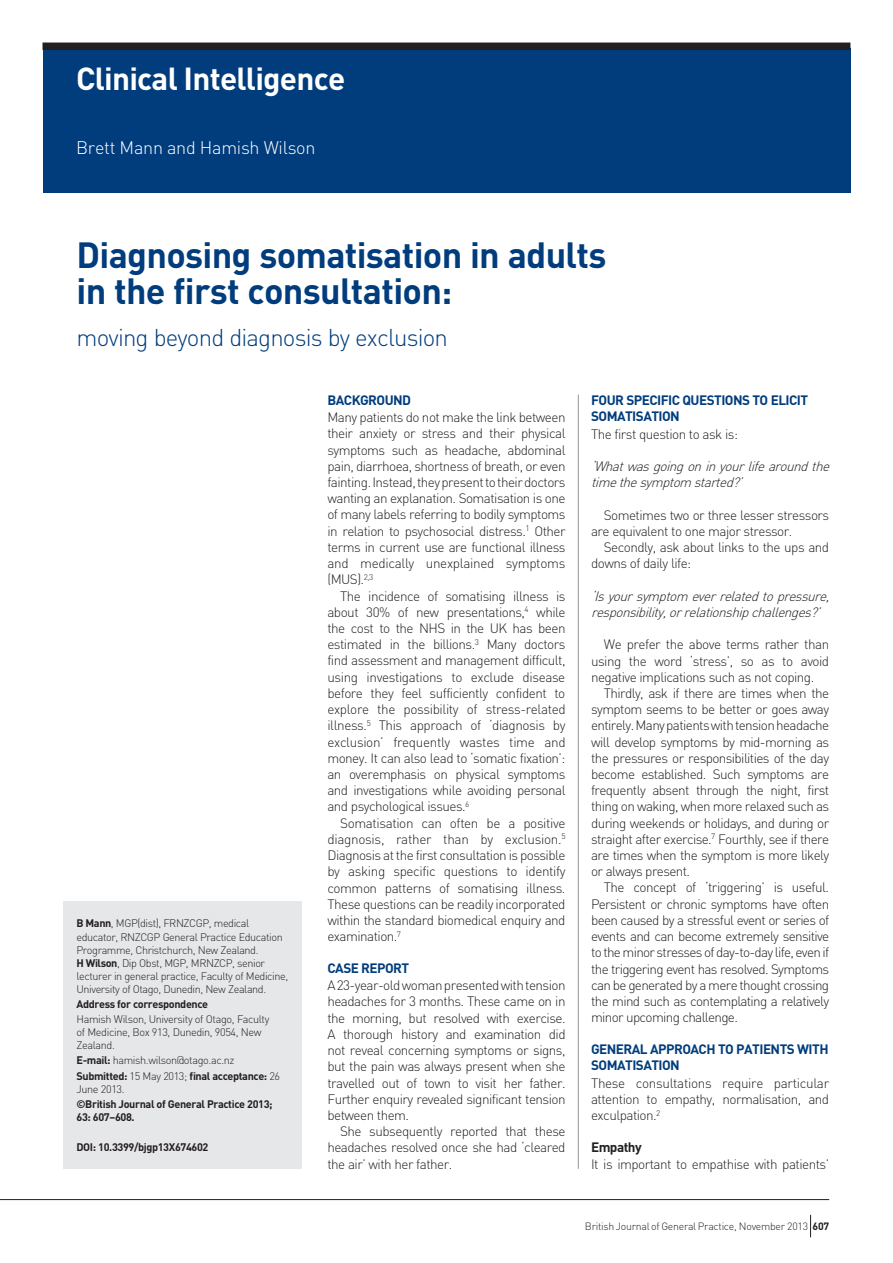
<style>
.page{position:relative;width:893px;height:1263px;background:#fff}
.page>*{position:absolute;margin:0;border:0;box-sizing:border-box;transform-origin:0 0}
.t1{font:700 36px/36px "DIN";letter-spacing:-.02em;color:#013d7d}
.t2{font:700 31.5px "DIN";letter-spacing:-.025em;color:#fff}
.t3{font:300 24px "DIN";letter-spacing:-.035em;color:#013d7d}
.t4{font:300 18px "DIN";letter-spacing:-.015em;color:#fff}
.t5{font:300 13.5px/16.2px "DIN";letter-spacing:-.04em;color:#231f20;text-align:justify}
.t6{font:italic 300 13.5px/16.2px "DIN";color:#231f20}
.t7{font:700 13.5px/16.5px "DIN";letter-spacing:-.04em;color:#013d7d}
.t8{font:700 13.5px "DIN";letter-spacing:-.04em;color:#231f20}
.t9{font:300 10.8px/13px "DIN";letter-spacing:-.04em;color:#231f20}
.t10{font:700 10.8px/13px "DIN";letter-spacing:-.035em;color:#231f20}
.t11{font:300 10.5px "DIN";letter-spacing:-.025em;color:#231f20}
.s1{font-weight:700}
</style>
<div class="page">
<div style="left:43px;top:48px;width:807px;height:144px;background:#013d7d"></div>
<hr style="left:578px;top:395px;width:1px;height:774px;background:#939598">
<hr style="left:0;top:1199px;width:829px;height:1px;background:#231f20">
<svg style="left:810px;top:1215px;width:1px;height:22px"></svg>
<div style="left:64px;top:901px;width:238px;height:268px;background:#e6e7e9"></div>
<div style="left:43px;top:43px;width:807px;height:7px;background:#231f20"></div>
<h2 class="t2" style="left:76px;top:58px;width:271px">Clinical Intelligence</h2>
<h3 class="t4" style="left:76px;top:136px;width:241px">Brett Mann and Hamish Wilson</h3>
<h1 class="t1" style="left:77px;top:235px;width:531px">Diagnosing somatisation in adults in the first consultation:</h1>
<h3 class="t3" style="left:77px;top:323px;width:373px">moving beyond diagnosis by exclusion</h3>
<p class="t9" style="left:77px;top:917px;width:213px"><span class="s1">B Mann</span>, MGP(dist), FRNZCGP, medical educator, RNZCGP General Practice Education Programme, Christchurch, New Zealand.<br><span class="s1">H Wilson</span>, Dip Obst, MGP, MRNZCP, senior lecturer in general practice, Faculty of Medicine, University of Otago, Dunedin, New Zealand.</p>
<p class="t10" style="left:77px;top:997px;width:133px">Address for correspondence</p>
<p class="t9" style="left:77px;top:1012px;width:194px">Hamish Wilson, University of Otago, Faculty of Medicine, Box 913, Dunedin, 9054, New<br>Zealand.</p>
<p class="t9" style="left:77px;top:1053px;width:205px;line-height:15.1px"><span class="s1">E-mail:</span> hamish.wilson@otago.ac.nz<br><span class="s1">Submitted:</span> 15 May 2013; <span class="s1">final acceptance:</span> 26</p>
<p class="t9" style="left:77px;top:1082px;width:50px">June 2013.</p>
<p class="t10" style="left:77px;top:1097px;width:198px">©British Journal of General Practice 2013;<br>63: 607–608.</p>
<p class="t10" style="left:77px;top:1140px;width:134px">DOI: 10.3399/bjgp13X674602</p>
<p class="t7" style="left:327px;top:391px;width:83px">Background</p>
<p class="t5" style="left:327px;top:409px;width:240px">Many patients do not make the link between their anxiety or stress and their physical symptoms such as headache, abdominal pain, diarrhoea, shortness of breath, or even fainting. Instead, they present to their doctors wanting an explanation. Somatisation is one of many labels referring to bodily symptoms in relation to psychosocial distress.<sup>1</sup> Other terms in current use are functional illness and medically unexplained symptoms (MUS).<sup>2,3</sup></p>
<p class="t5" style="left:327px;top:587px;width:240px;text-indent:13px">The incidence of somatising illness is about 30% of new presentations,<sup>4</sup> while the cost to the NHS in the UK has been estimated in the billions.<sup>3</sup> Many doctors find assessment and management difficult, using investigations to exclude disease before they feel sufficiently confident to explore the possibility of stress-related illness.<sup>5</sup> This approach of ‘diagnosis by exclusion’ frequently wastes time and money. It can also lead to ‘somatic fixation’: an overemphasis on physical symptoms and investigations while avoiding personal and psychological issues.<sup>6</sup></p>
<p class="t5" style="left:327px;top:814px;width:240px;text-indent:13px">Somatisation can often be a positive diagnosis, rather than by exclusion.<sup>5<br></sup>Diagnosis at the first consultation is possible by asking specific questions to identify common patterns of somatising illness.<br>These questions can be readily incorporated within the standard biomedical enquiry and examination.<sup>7</sup></p>
<p class="t7" style="left:327px;top:959px;width:83px">Case report</p>
<p class="t5" style="left:327px;top:977px;width:240px">A 23-year-old woman presented with tension headaches for 3 months. These came on in the morning, but resolved with exercise.<br>A thorough history and examination did not reveal concerning symptoms or signs, but the pain was always present when she travelled out of town to visit her father.<br>Further enquiry revealed significant tension between them.</p>
<p class="t5" style="left:327px;top:1123px;width:240px;text-indent:13px">She subsequently reported that these headaches resolved once she had ‘cleared the air’ with her father.</p>
<p class="t7" style="left:591px;top:391px;width:66px">Four specific</p>
<p class="t7" style="left:682px;top:391px;width:127px">questions to elicit</p>
<p class="t7" style="left:591px;top:407px;width:90px">somatisati on</p>
<p class="t5" style="left:591px;top:426px;width:148px">The first question to ask is:</p>
<p class="t6" style="left:591px;top:458px;width:244px">‘Whatwasgoingoninyourlifearoundthe timethesymptom started?’</p>
<p class="t5" style="left:591px;top:506px;width:240px;text-indent:13px">Sometimes two or three lesser stressors are equivalent to one major stressor.</p>
<p class="t5" style="left:591px;top:539px;width:240px;text-indent:13px">Secondly, ask about links to the ups and downs of daily life:</p>
<p class="t6" style="left:591px;top:588px;width:244px">‘Isyoursymptom everrelatedtopressure, responsibility,orrelationshipchallenges?’</p>
<p class="t5" style="left:591px;top:636px;width:240px;text-indent:13px">We prefer the above terms rather than using the word ‘stress’, so as to avoid negative implications such as not coping.</p>
<p class="t5" style="left:591px;top:685px;width:240px;text-indent:13px">Thirdly, ask if there are times when the symptom seems to be better or goes away entirely. Many patients with tension headache will develop symptoms by mid-morning as the pressures or responsibilities of the day become established. Such symptoms are frequently absent through the night, first thing on waking, when more relaxed such as during weekends or holidays, and during or straight after exercise.<sup>7</sup> Fourthly, see if there are times when the symptom is more likely or always present.</p>
<p class="t5" style="left:591px;top:879px;width:240px;text-indent:13px">The concept of ‘triggering’ is useful.<br>Persistent or chronic symptoms have often been caused by a stressful event or series of events and can become extremely sensitive to the minor stresses of day-to-day life, even if the triggering event has resolved. Symptoms can be generated by a mere thought crossing the mind such as contemplating a relatively minor upcoming challenge.</p>
<p class="t7" style="left:591px;top:1040px;width:239px">general approach to pati ents with somatisati on</p>
<p class="t5" style="left:591px;top:1074px;width:240px">These consultations require particular attention to empathy, normalisation, and exculpation.<sup>2</sup></p>
<p class="t8" style="left:591px;top:1139px;width:52px">Empathy</p>
<p class="t5" style="left:591px;top:1155px;width:240px">It is important to empathise with patients’</p>
<p class="t11" style="left:585px;top:1219px;width:246px">British Journal of General Practice, November 2013 <span class="s1">607</span></p>
</div>
